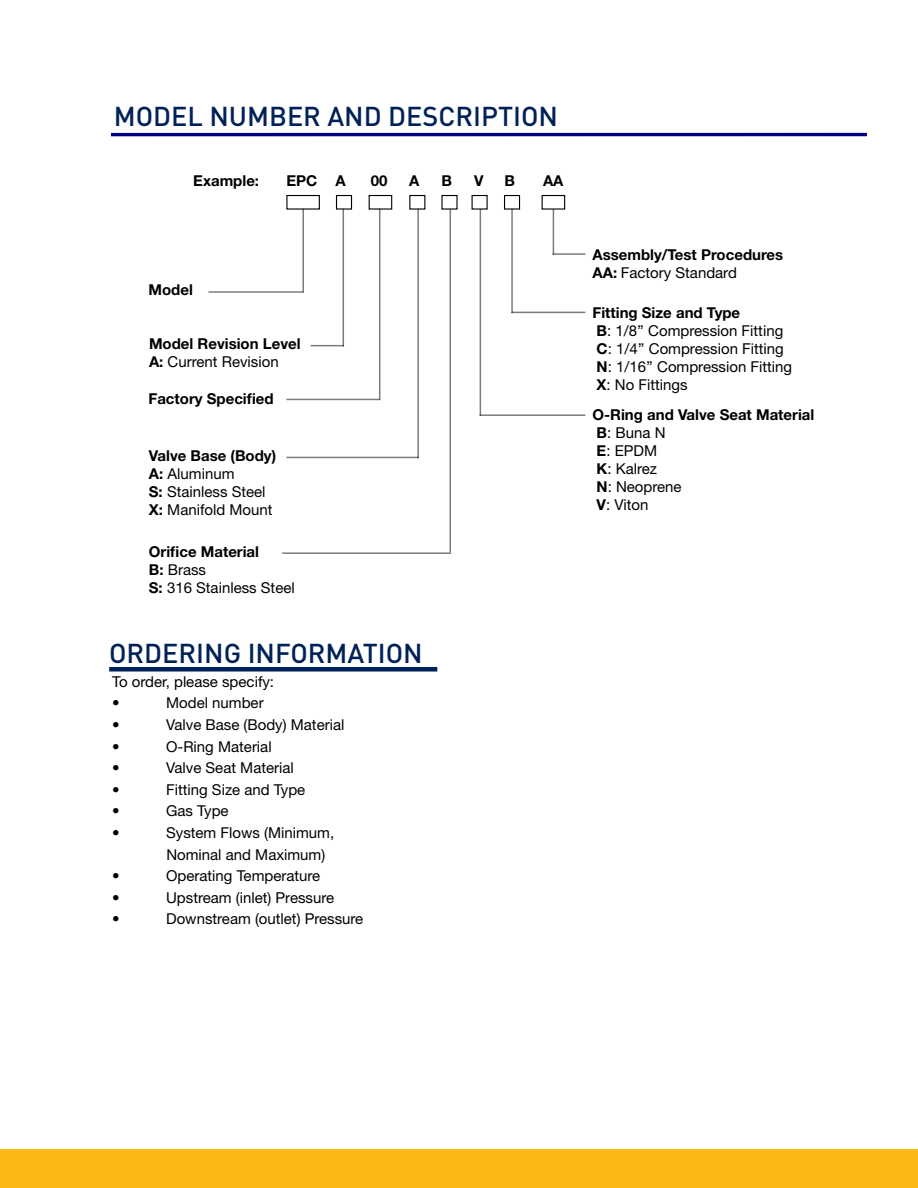
<style>
.page{position:relative;width:918px;height:1188px;background:#fff}
.page>*{position:absolute;margin:0;border:0;box-sizing:border-box;transform-origin:0 0}
.t1{font:500 27px "DINOT";color:#002157}
.t2{font:15px/18px "Helvetica Neue LT Std";color:#000}
.t3{font:700 15px/18px "Helvetica Neue LT Std";color:#000}
.s1{font-weight:400}
.s2{font-weight:700}
</style>
<div class="page">
<div style="left:0;top:1150px;width:918px;height:38px;background:#fdb913"></div>
<div style="left:286px;top:195px;width:34px;height:15px;border:1px solid #000"></div>
<div style="left:336px;top:195px;width:16px;height:15px;border:1px solid #000"></div>
<div style="left:409px;top:195px;width:16px;height:15px;border:1px solid #000"></div>
<div style="left:441px;top:195px;width:17px;height:15px;border:1px solid #000"></div>
<div style="left:472px;top:195px;width:16px;height:15px;border:1px solid #000"></div>
<div style="left:504px;top:195px;width:16px;height:15px;border:1px solid #000"></div>
<div style="left:369px;top:195px;width:23px;height:15px;border:1px solid #000"></div>
<div style="left:542px;top:195px;width:23px;height:15px;border:1px solid #000"></div>
<hr style="left:111px;top:133px;width:756px;height:3px;background:#000080">
<div style="left:109px;top:667px;width:328px;height:5px;background:#002157"></div>
<hr style="left:302px;top:209px;width:2px;height:84px;background:#000">
<hr style="left:310px;top:345px;width:34px;height:1px;background:#000">
<hr style="left:343px;top:209px;width:1px;height:137px;background:#000">
<hr style="left:286px;top:399px;width:94px;height:1px;background:#000">
<hr style="left:379px;top:209px;width:1px;height:191px;background:#000">
<hr style="left:286px;top:457px;width:133px;height:1px;background:#000">
<hr style="left:282px;top:552px;width:169px;height:2px;background:#000">
<hr style="left:417px;top:209px;width:2px;height:249px;background:#000">
<hr style="left:208px;top:291px;width:95px;height:2px;background:#000">
<hr style="left:450px;top:209px;width:1px;height:343px;background:#000">
<hr style="left:553px;top:209px;width:1px;height:46px;background:#000">
<hr style="left:553px;top:253px;width:32px;height:2px;background:#000">
<hr style="left:511px;top:209px;width:2px;height:104px;background:#000">
<hr style="left:511px;top:312px;width:74px;height:1px;background:#000">
<hr style="left:480px;top:209px;width:1px;height:207px;background:#000">
<hr style="left:480px;top:414px;width:105px;height:2px;background:#000">
<h1 class="t1" style="left:114px;top:98px;width:446px">MODEL NUMBER AND DESCRIPTION</h1>
<p class="t3" style="left:193px;top:172px;width:67px">Example:</p>
<p class="t3" style="left:286px;top:172px;width:61px">EPC A</p>
<p class="t3" style="left:371px;top:172px;width:18px">00</p>
<p class="t3" style="left:409px;top:172px;width:12px">A</p>
<p class="t3" style="left:441px;top:172px;width:12px">B</p>
<p class="t3" style="left:474px;top:172px;width:11px">V</p>
<p class="t3" style="left:505px;top:172px;width:12px">B</p>
<p class="t3" style="left:543px;top:172px;width:22px">AA</p>
<p class="t3" style="left:148px;top:281px;width:46px">Model</p>
<p class="t3" style="left:149px;top:334px;width:153px">Model Revision Level<br>A: <span class="s1">Current Revision</span></p>
<p class="t3" style="left:148px;top:390px;width:127px">Factory Specified</p>
<p class="t2" style="left:149px;top:447px;width:129px"><span class="s2">Valve Base (Body)<br>A:</span> Aluminum<br><span class="s2">S:</span> Stainless Steel<br><span class="s2">X:</span> Manifold Mount</p>
<p class="t2" style="left:149px;top:543px;width:147px"><span class="s2">Orifice Material<br>B:</span> Brass<br><span class="s2">S:</span> 316 Stainless Steel</p>
<h1 class="t1" style="left:109px;top:634px;width:315px">ORDERING INFORMATION</h1>
<p class="t2" style="left:112px;top:670px;width:163px;line-height:21.6px">To order, please specify: •</p>
<p class="t2" style="left:166px;top:694px;width:99px">Model number</p>
<p class="t2" style="left:112px;top:715px;width:9px">•</p>
<p class="t2" style="left:166px;top:715px;width:180px">Valve Base (Body) Material</p>
<p class="t2" style="left:112px;top:737px;width:9px">•</p>
<p class="t2" style="left:166px;top:737px;width:107px">O-Ring Material</p>
<p class="t2" style="left:112px;top:759px;width:9px">•</p>
<p class="t2" style="left:166px;top:759px;width:129px">Valve Seat Material</p>
<p class="t2" style="left:112px;top:780px;width:9px">•</p>
<p class="t2" style="left:166px;top:780px;width:141px">Fitting Size and Type</p>
<p class="t2" style="left:112px;top:802px;width:9px">•</p>
<p class="t2" style="left:166px;top:802px;width:64px">Gas Type</p>
<p class="t2" style="left:112px;top:823px;width:9px">•</p>
<p class="t2" style="left:166px;top:822px;width:170px;line-height:21.6px">System Flows (Minimum,<br>Nominal and Maximum)</p>
<p class="t2" style="left:112px;top:867px;width:9px">•</p>
<p class="t2" style="left:166px;top:867px;width:156px">Operating Temperature</p>
<p class="t2" style="left:112px;top:888px;width:9px">•</p>
<p class="t2" style="left:166px;top:888px;width:170px">Upstream (inlet) Pressure</p>
<p class="t2" style="left:112px;top:910px;width:9px">•</p>
<p class="t2" style="left:166px;top:910px;width:199px">Downstream (outlet) Pressure</p>
<p class="t3" style="left:592px;top:246px;width:192px">Assembly/Test Procedures<br>AA: <span class="s1">Factory Standard</span></p>
<p class="t2" style="left:592px;top:304px;width:201px"><span class="s2">Fitting Size and Type<br>B</span>: 1/8’’ Compression Fitting<br><span class="s2">C</span>: 1/4’’ Compression Fitting<br><span class="s2">N</span>: 1/16’’ Compression Fitting<br><span class="s2">X</span>: No Fittings</p>
<p class="t2" style="left:592px;top:405px;width:223px"><span class="s2">O-Ring and Valve Seat Material<br>B</span>: Buna N<br><span class="s2">E</span>: EPDM<br><span class="s2">K</span>: Kalrez<br><span class="s2">N</span>: Neoprene<br><span class="s2">V</span>: Viton</p>
</div>
